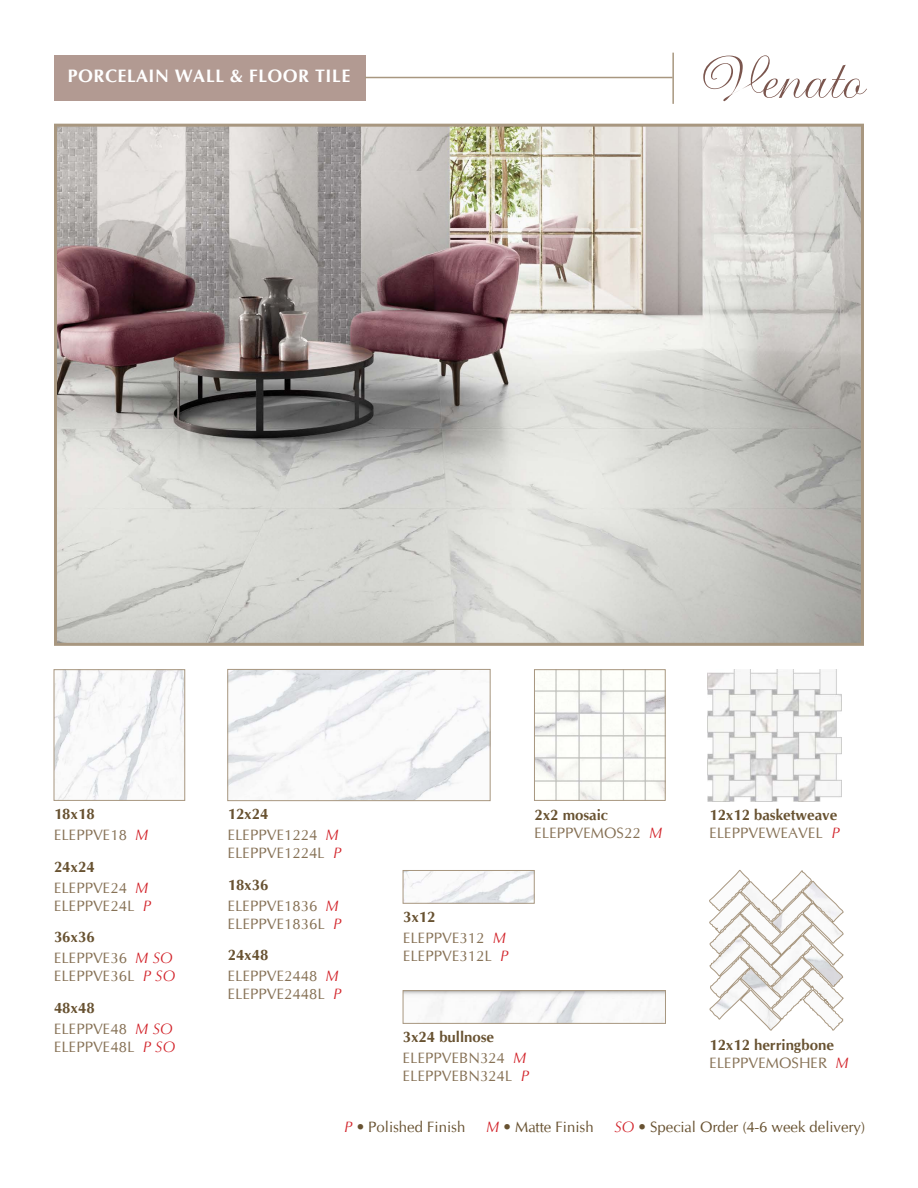
<style>
.page{position:relative;width:918px;height:1188px;background:#fff}
.page>*{position:absolute;margin:0;border:0;box-sizing:border-box;transform-origin:0 0}
.t1{font:63px "DEVON";color:#7b564e}
.t2{font:700 18px "CG Omega";letter-spacing:.025em;color:#fff}
.t3{font:15px/21px "CG Omega";color:#867155}
.t4{font:700 15px/18px "CG Omega";color:#685231}
.t5{font:15px "CG Omega";color:#685231}
.s1{font-weight:700;color:#685231}
.s2{font-style:italic;color:#d2232a}
.s3{font-weight:400;color:#867155}
.s4{font-weight:400;font-style:italic;color:#d2232a}
</style>
<div class="page">
<img style="left:58px;top:128px;width:802px;height:514px">
<div style="left:54px;top:124px;width:810px;height:522px;border:3px solid #a89780"></div>
<div style="left:54px;top:55px;width:311px;height:46px;background:#b29a92"></div>
<hr style="left:672px;top:53px;width:2px;height:51px;background:#a89780">
<hr style="left:365px;top:77px;width:308px;height:1px;background:#a89780">
<img style="left:56px;top:671px;width:127px;height:128px">
<div style="left:54px;top:669px;width:131px;height:132px;border:1px solid #a89780"></div>
<img style="left:230px;top:671px;width:258px;height:128px">
<div style="left:228px;top:669px;width:262px;height:132px;border:1px solid #a89780"></div>
<img style="left:405px;top:872px;width:127px;height:29px">
<div style="left:403px;top:870px;width:131px;height:33px;border:1px solid #a89780"></div>
<img style="left:405px;top:992px;width:259px;height:30px">
<div style="left:403px;top:990px;width:263px;height:34px;border:1px solid #a89780"></div>
<img style="left:707px;top:670px;width:135px;height:132px">
<img style="left:536px;top:671px;width:127px;height:128px">
<div style="left:534px;top:669px;width:131px;height:132px;border:1px solid #a89780"></div>
<svg style="left:709px;top:870px;width:135px;height:161px"></svg>
<p class="t2" style="left:68px;top:65px;width:284px">PORCELAIN WALL &amp; FLOOR TILE</p>
<h1 class="t1" style="left:694px;top:39px;width:170px">Venato</h1>
<p class="t3" style="left:54px;top:804px;width:96px"><span class="s1">18x18<br></span>ELEPPVE18 <span class="s2">M</span></p>
<p class="t3" style="left:54px;top:856px;width:96px"><span class="s1">24x24<br></span>ELEPPVE24 <span class="s2">M</span></p>
<p class="t3" style="left:54px;top:890px;width:99px;line-height:31.5px">ELEPPVE24L <span class="s2">P<br></span><span class="s1">36x36</span></p>
<p class="t3" style="left:54px;top:949px;width:123px;line-height:18px">ELEPPVE36 <span class="s2">M SO<br></span>ELEPPVE36L <span class="s2">P SO</span></p>
<p class="t3" style="left:54px;top:997px;width:120px"><span class="s1">48x48<br></span>ELEPPVE48 <span class="s2">M SO</span></p>
<p class="t3" style="left:54px;top:1036px;width:123px">ELEPPVE48L <span class="s2">P SO</span></p>
<p class="t3" style="left:228px;top:804px;width:113px"><span class="s1">12x24<br></span>ELEPPVE1224 <span class="s2">M</span></p>
<p class="t3" style="left:228px;top:837px;width:115px;line-height:31.5px">ELEPPVE1224L <span class="s2">P<br></span><span class="s1">18x36</span></p>
<p class="t3" style="left:228px;top:897px;width:115px;line-height:18px">ELEPPVE1836 <span class="s2">M<br></span>ELEPPVE1836L <span class="s2">P</span></p>
<p class="t3" style="left:228px;top:945px;width:113px"><span class="s1">24x48<br></span>ELEPPVE2448 <span class="s2">M</span></p>
<p class="t3" style="left:228px;top:984px;width:115px">ELEPPVE2448L <span class="s2">P</span></p>
<p class="t3" style="left:534px;top:806px;width:129px;line-height:18px"><span class="s1">2x2 mosaic<br></span>ELEPPVEMOS22 <span class="s2">M</span></p>
<p class="t3" style="left:403px;top:906px;width:104px"><span class="s1">3x12<br></span>ELEPPVE312 <span class="s2">M</span></p>
<p class="t3" style="left:403px;top:945px;width:107px">ELEPPVE312L <span class="s2">P</span></p>
<p class="t4" style="left:403px;top:1027px;width:125px;line-height:21px">3x24 bullnose<br><span class="s3">ELEPPVEBN324</span> <span class="s4">M</span></p>
<p class="t3" style="left:403px;top:1066px;width:128px">ELEPPVEBN324L <span class="s2">P</span></p>
<p class="t4" style="left:709px;top:806px;width:132px">12x12 basketweave<br><span class="s3">ELEPPVEWEAVEL</span> <span class="s4">P</span></p>
<p class="t4" style="left:709px;top:1036px;width:141px">12x12 herringbone<br><span class="s3">ELEPPVEMOSHER</span> <span class="s4">M</span></p>
<p class="t5" style="left:344px;top:1118px;width:123px"><span class="s2">P</span> • Polished Finish</p>
<p class="t5" style="left:486px;top:1118px;width:109px"><span class="s2">M</span> • Matte Finish</p>
<p class="t5" style="left:614px;top:1118px;width:252px"><span class="s2">SO</span> • Special Order (4-6 week delivery)</p>
</div>
